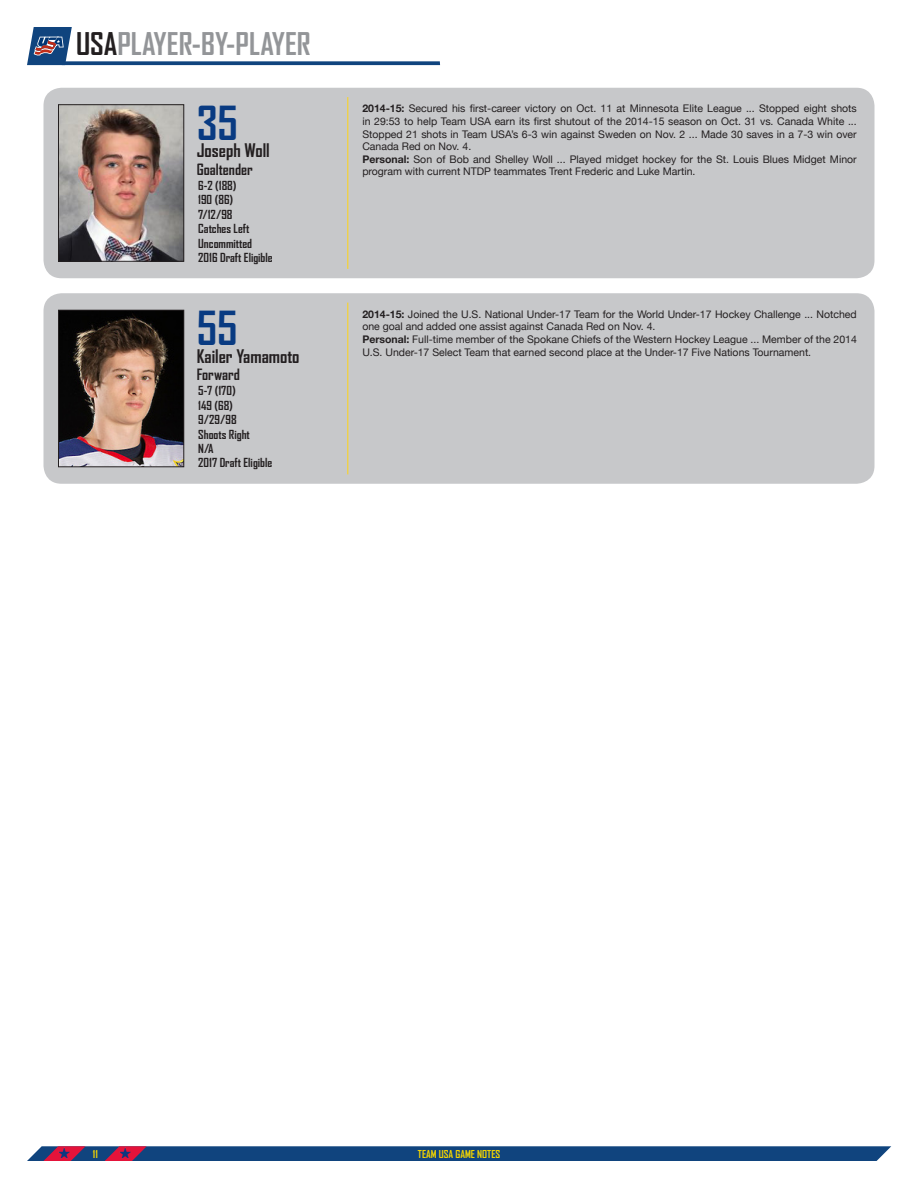
<style>
.page{position:relative;width:918px;height:1188px;background:#fff}
.page>*{position:absolute;margin:0;border:0;box-sizing:border-box;transform-origin:0 0}
.t1{font:700 45px "Agency FB";color:#093b82}
.t2{font:700 30px "Agency FB";color:#939598}
.t3{font:700 18px "Agency FB";color:#231f20}
.t4{font:700 15px "Agency FB";color:#231f20}
.t5{font:700 12px/14.4px "Agency FB";color:#231f20}
.t6{font:10.5px/12.6px "Helvetica Neue";color:#231f20}
.t7{font:700 10.5px "Agency FB";color:#f3d400}
.s1{color:#231f20}
.s2{font-weight:700}
</style>
<div class="page">
<svg style="left:72px;top:61px;width:368px;height:4px"></svg>
<svg style="left:27px;top:27px;width:45px;height:38px;background:#4e6a92"></svg>
<div style="left:44px;top:88px;width:830px;height:190px;background:#c7c8ca;border-radius:18px"></div>
<img style="left:60px;top:106px;width:122px;height:154px">
<div style="left:58px;top:104px;width:126px;height:158px;border:1px solid #231f20"></div>
<hr style="left:347px;top:97px;width:1px;height:172px;background:#ffd514">
<div style="left:44px;top:293px;width:830px;height:191px;background:#c7c8ca;border-radius:18px"></div>
<img style="left:60px;top:312px;width:122px;height:153px">
<div style="left:58px;top:310px;width:126px;height:157px;border:1px solid #231f20"></div>
<hr style="left:347px;top:303px;width:1px;height:171px;background:#ffd514">
<svg style="left:27px;top:1146px;width:864px;height:15px;background:#1f4980"></svg>
<img style="left:119px;top:1146px;width:14px;height:15px">
<img style="left:58px;top:1146px;width:13px;height:15px">
<h2 class="t2" style="left:76px;top:27px;width:236px"><span class="s1">USA</span>PLAYER-BY-PLAYER</h2>
<h1 class="t1" style="left:197px;top:98px;width:43px">35</h1>
<h3 class="t3" style="left:197px;top:141px;width:74px">Joseph Woll</h3>
<h3 class="t4" style="left:197px;top:161px;width:58px">Goaltender</h3>
<p class="t5" style="left:198px;top:178px;width:76px">6-2 (188)<br>190 (86)<br>7/12/98<br>Catches Left<br>Uncommitted<br>2016 Draft Eligible</p>
<h1 class="t1" style="left:197px;top:303px;width:42px">55</h1>
<h3 class="t3" style="left:197px;top:346px;width:104px">Kailer Yamamoto</h3>
<h3 class="t4" style="left:197px;top:366px;width:45px">Forward</h3>
<p class="t5" style="left:198px;top:384px;width:76px">5-7 (170)<br>149 (68)<br>9/29/98<br>Shoots Right<br>N/A<br>2017 Draft Eligible</p>
<p class="t6" style="left:362px;top:103px;width:496px"><span class="s2">2014-15:</span> Secured his first-career victory on Oct. 11 at Minnesota Elite League ... Stopped eight shots in 29:53 to help Team USA earn its first shutout of the 2014-15 season on Oct. 31 vs. Canada White ...<br>Stopped 21 shots in Team USA’s 6-3 win against Sweden on Nov. 2 ... Made 30 saves in a 7-3 win over Canada Red on Nov. 4.<br><span class="s2">Personal:</span> Son of Bob and Shelley Woll ... Played midget hockey for the St. Louis Blues Midget Minor program with current NTDP teammates Trent Frederic and Luke Martin.</p>
<p class="t6" style="left:362px;top:308px;width:496px"><span class="s2">2014-15:</span> Joined the U.S. National Under-17 Team for the World Under-17 Hockey Challenge ... Notched one goal and added one assist against Canada Red on Nov. 4.<br><span class="s2">Personal:</span> Full-time member of the Spokane Chiefs of the Western Hockey League ... Member of the 2014<br>U.S. Under-17 Select Team that earned second place at the Under-17 Five Nations Tournament.</p>
<p class="t7" style="left:93px;top:1148px;width:6px">11</p>
<p class="t7" style="left:418px;top:1148px;width:84px">TEAM USA GAME NOTES</p>
</div>
